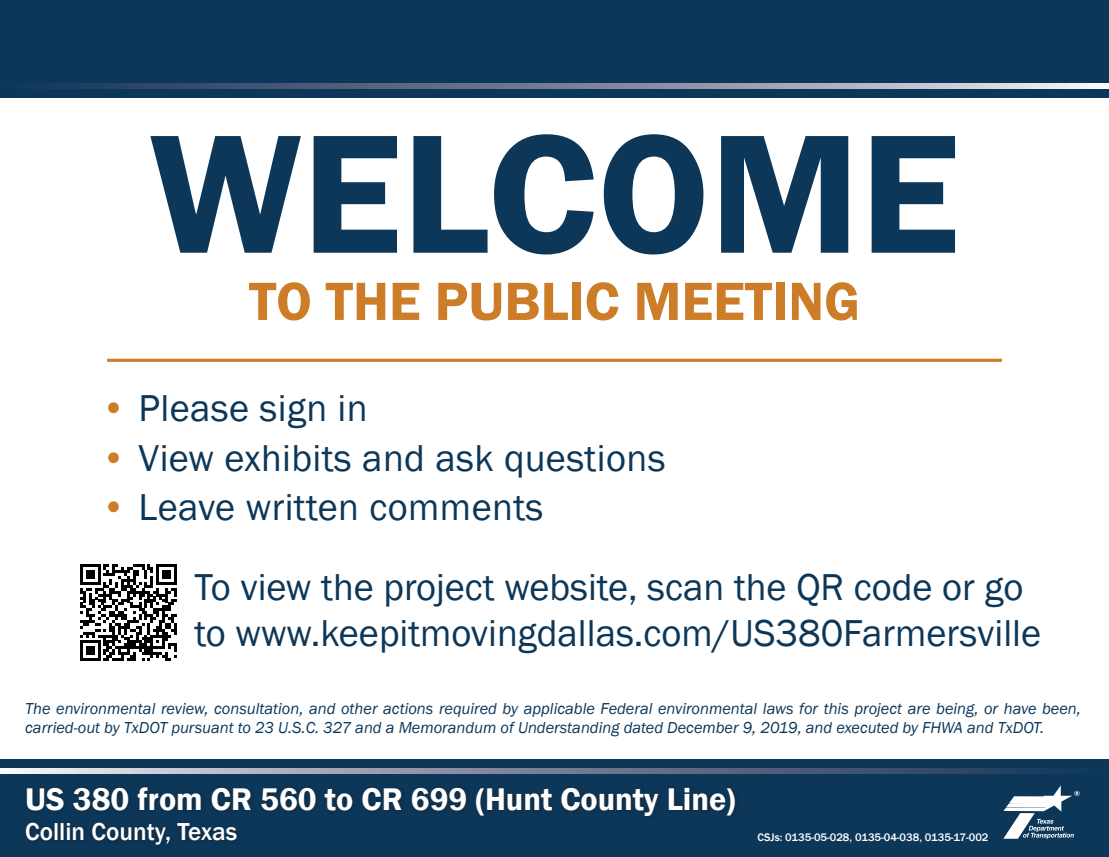
<style>
.page{position:relative;width:1109px;height:857px;background:#fff}
.page>*{position:absolute;margin:0;border:0;box-sizing:border-box;transform-origin:0 0}
.t1{font:600 175px "Franklin Gothic";color:#0c3759}
.t2{font:600 55.65px "Franklin Gothic";color:#cd7c28}
.t3{font:38.5px/46.2px "Franklin Gothic";color:#0c3759}
.t4{font:600 32.2px "Franklin Gothic";color:#fff}
.t5{font:500 25.2px "Franklin Gothic";color:#fff}
.t6{font:italic 16.31px/18.5px "Franklin Gothic";color:#0c3759}
.t7{font:500 11.2px "Franklin Gothic";color:#fff}
.s1{color:#cd7c28}
</style>
<div class="page">
<div style="left:0;top:760px;width:1109px;height:97px;background:#0c3759"></div>
<div style="left:0;top:0;width:1109px;height:98px;background:#0c3759"></div>
<svg style="left:57px;top:83px;width:1052px;height:6px"></svg>
<svg style="left:0;top:768px;width:1053px;height:5px"></svg>
<svg style="left:1003px;top:786px;width:76px;height:53px"></svg>
<div style="left:23px;top:784px;width:717px;height:66px;background:#231f20;opacity:.3"></div>
<hr style="left:107px;top:359px;width:895px;height:3px;background:#cd7c28">
<svg style="left:80px;top:564px;width:97px;height:97px"></svg>
<p class="t1" style="left:149px;top:86px;width:812px">WELCOME</p>
<p class="t2" style="left:249px;top:267px;width:612px">TO THE PUBLIC MEETING</p>
<p class="t3" style="left:101px;top:386px;width:268px"><span class="s1">•</span> Please sign in</p>
<p class="t3" style="left:101px;top:435px;width:566px"><span class="s1">•</span> View exhibits and ask questions</p>
<p class="t3" style="left:101px;top:485px;width:444px"><span class="s1">•</span> Leave written comments</p>
<p class="t3" style="left:195px;top:565px;width:848px">To view the project website, scan the QR code or go to www.keepitmovingdallas.com/US380Farmersville</p>
<p class="t6" style="left:25px;top:700px;width:1057px">The environmental review, consultation, and other actions required by applicable Federal environmental laws for this project are being, or have been, carried-out by TxDOT pursuant to 23 U.S.C. 327 and a Memorandum of Understanding dated December 9, 2019, and executed by FHWA and TxDOT.</p>
<p class="t4" style="left:25px;top:779px;width:712px">US 380 from CR 560 to CR 699 (Hunt County Line)</p>
<p class="t5" style="left:25px;top:816px;width:213px">Collin County, Texas</p>
<p class="t7" style="left:758px;top:830px;width:232px">CSJs: 0135-05-028, 0135-04-038, 0135-17-002</p>
</div>
